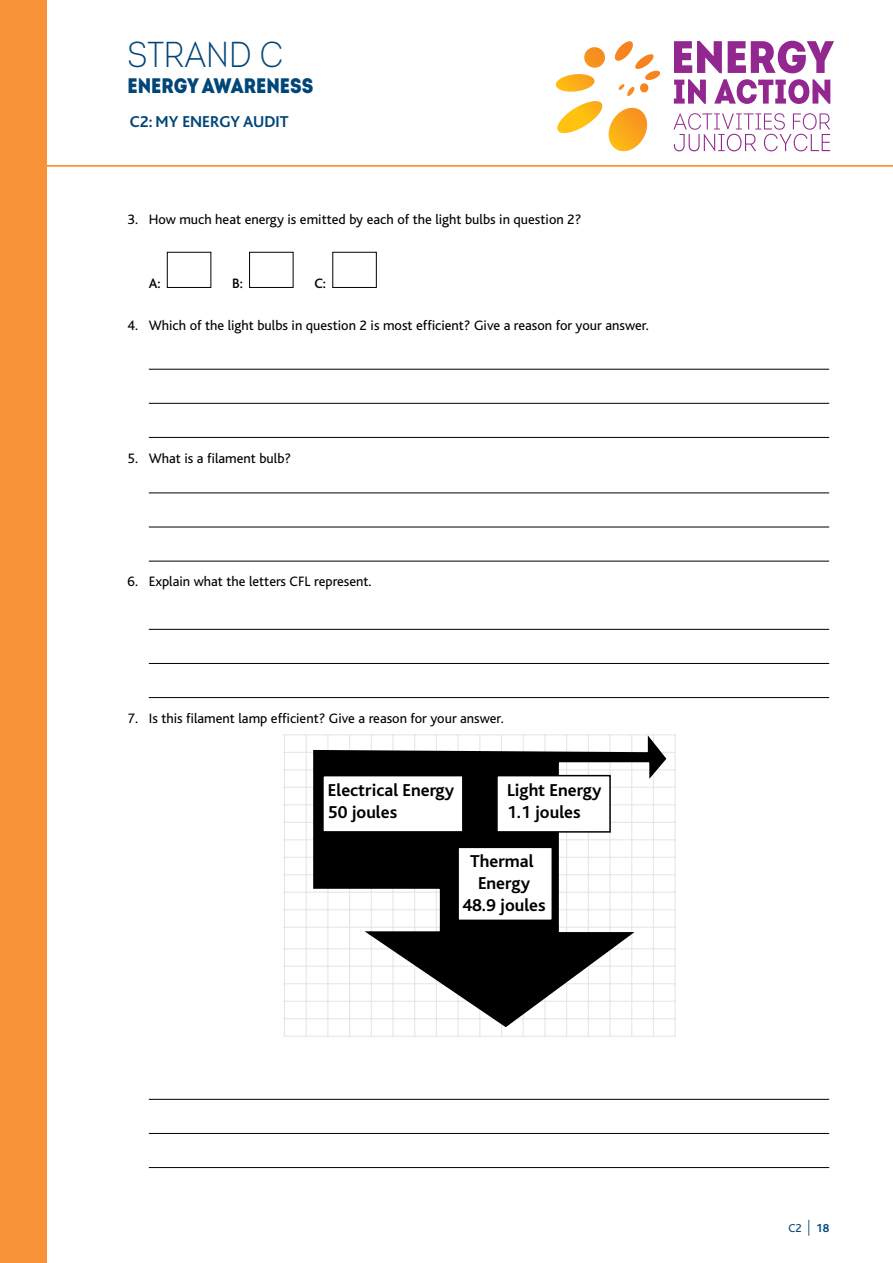
<style>
.page{position:relative;width:893px;height:1263px;background:#fff}
.page>*{position:absolute;margin:0;border:0;box-sizing:border-box;transform-origin:0 0}
.t1{font:36px "Intro Cond Light Free";color:#004678}
.t2{font:21px "Intro Cond Black Free";color:#004678}
.t3{font:700 18px/21.6px "Bliss";color:#000}
.t4{font:700 16.5px "Bliss";color:#004678}
.t5{font:14.25px "Bliss";color:#000}
.t6{font:500 14.25px "Bliss";color:#000}
.t7{font:12px "Bliss";color:#004678}
.s1{font-weight:300;font-size:15.6px}
.s2{font-weight:700}
</style>
<div class="page">
<hr style="left:0;top:165px;width:893px;height:2px;background:#f79239">
<div style="left:0;top:0;width:47px;height:1263px;background:#f79239"></div>
<svg style="left:673px;top:113px;width:157px;height:38px"></svg>
<svg style="left:674px;top:41px;width:48px;height:32px"></svg>
<svg style="left:728px;top:41px;width:106px;height:32px"></svg>
<svg style="left:674px;top:79px;width:32px;height:25px"></svg>
<svg style="left:714px;top:79px;width:116px;height:25px"></svg>
<svg style="left:555px;top:41px;width:105px;height:111px"></svg>
<hr style="left:149px;top:369px;width:680px;height:1px;background:#000">
<hr style="left:149px;top:403px;width:680px;height:1px;background:#000">
<hr style="left:149px;top:437px;width:680px;height:1px;background:#000">
<hr style="left:149px;top:492px;width:680px;height:1px;background:#000">
<hr style="left:149px;top:527px;width:680px;height:1px;background:#000">
<hr style="left:149px;top:561px;width:680px;height:1px;background:#000">
<hr style="left:149px;top:629px;width:680px;height:1px;background:#000">
<hr style="left:149px;top:663px;width:680px;height:1px;background:#000">
<hr style="left:149px;top:697px;width:680px;height:1px;background:#000">
<hr style="left:149px;top:1099px;width:680px;height:1px;background:#000">
<hr style="left:149px;top:1133px;width:680px;height:1px;background:#000">
<hr style="left:149px;top:1167px;width:680px;height:1px;background:#000">
<div style="left:167px;top:252px;width:44px;height:36px;border:1px solid #000"></div>
<div style="left:249px;top:252px;width:44px;height:36px;border:1px solid #000"></div>
<div style="left:332px;top:252px;width:45px;height:36px;border:1px solid #000"></div>
<hr style="left:284px;top:734px;width:392px;height:1px;background:#e6e7e8">
<hr style="left:284px;top:752px;width:392px;height:1px;background:#e6e7e8">
<hr style="left:284px;top:769px;width:392px;height:1px;background:#e6e7e8">
<hr style="left:284px;top:787px;width:392px;height:1px;background:#e6e7e8">
<hr style="left:284px;top:804px;width:392px;height:1px;background:#e6e7e8">
<hr style="left:284px;top:822px;width:392px;height:1px;background:#e6e7e8">
<hr style="left:284px;top:839px;width:392px;height:1px;background:#e6e7e8">
<hr style="left:284px;top:857px;width:392px;height:1px;background:#e6e7e8">
<hr style="left:284px;top:874px;width:392px;height:1px;background:#e6e7e8">
<hr style="left:284px;top:892px;width:392px;height:1px;background:#e6e7e8">
<hr style="left:284px;top:909px;width:392px;height:1px;background:#e6e7e8">
<hr style="left:284px;top:927px;width:392px;height:1px;background:#e6e7e8">
<hr style="left:284px;top:948px;width:392px;height:1px;background:#e6e7e8">
<hr style="left:284px;top:966px;width:392px;height:1px;background:#e6e7e8">
<hr style="left:284px;top:983px;width:392px;height:1px;background:#e6e7e8">
<hr style="left:284px;top:1001px;width:392px;height:1px;background:#e6e7e8">
<hr style="left:284px;top:1018px;width:392px;height:1px;background:#e6e7e8">
<hr style="left:284px;top:1036px;width:392px;height:1px;background:#e6e7e8">
<hr style="left:588px;top:734px;width:1px;height:302px;background:#e6e7e8">
<hr style="left:566px;top:734px;width:1px;height:302px;background:#e6e7e8">
<hr style="left:544px;top:734px;width:1px;height:302px;background:#e6e7e8">
<hr style="left:523px;top:734px;width:1px;height:302px;background:#e6e7e8">
<hr style="left:501px;top:734px;width:1px;height:302px;background:#e6e7e8">
<hr style="left:479px;top:734px;width:1px;height:302px;background:#e6e7e8">
<hr style="left:458px;top:734px;width:1px;height:302px;background:#e6e7e8">
<hr style="left:436px;top:734px;width:1px;height:302px;background:#e6e7e8">
<hr style="left:414px;top:734px;width:1px;height:302px;background:#e6e7e8">
<hr style="left:392px;top:734px;width:2px;height:302px;background:#e6e7e8">
<hr style="left:371px;top:734px;width:1px;height:302px;background:#e6e7e8">
<hr style="left:349px;top:734px;width:1px;height:302px;background:#e6e7e8">
<hr style="left:327px;top:734px;width:1px;height:302px;background:#e6e7e8">
<hr style="left:306px;top:734px;width:1px;height:302px;background:#e6e7e8">
<hr style="left:284px;top:734px;width:1px;height:302px;background:#e6e7e8">
<hr style="left:810px;top:734px;width:1px;height:302px;background:#e6e7e8">
<hr style="left:788px;top:734px;width:1px;height:302px;background:#e6e7e8">
<hr style="left:766px;top:734px;width:1px;height:302px;background:#e6e7e8">
<hr style="left:745px;top:734px;width:1px;height:302px;background:#e6e7e8">
<hr style="left:718px;top:734px;width:1px;height:302px;background:#e6e7e8">
<hr style="left:696px;top:734px;width:1px;height:302px;background:#e6e7e8">
<hr style="left:675px;top:734px;width:1px;height:302px;background:#e6e7e8">
<hr style="left:653px;top:734px;width:1px;height:302px;background:#e6e7e8">
<hr style="left:631px;top:734px;width:1px;height:302px;background:#e6e7e8">
<hr style="left:609px;top:734px;width:2px;height:302px;background:#e6e7e8">
<svg style="left:312px;top:735px;width:356px;height:294px"></svg>
<hr style="left:473px;top:957px;width:68px;height:1px;background:#000">
<hr style="left:477px;top:967px;width:59px;height:2px;background:#000">
<hr style="left:483px;top:979px;width:46px;height:2px;background:#000">
<div style="left:322px;top:775px;width:142px;height:58px;background:#fff;border:2px solid #000"></div>
<div style="left:496px;top:775px;width:115px;height:58px;background:#fff;border:2px solid #000"></div>
<div style="left:457px;top:846px;width:96px;height:75px;background:#fff;border:2px solid #000"></div>
<h1 class="t1" style="left:128px;top:33px;width:157px">STRAND C</h1>
<h2 class="t2" style="left:128px;top:71px;width:187px">ENERGY AWARENESS</h2>
<p class="t4" style="left:130px;top:113px;width:160px">C2: MY ENERGY AUDIT</p>
<p class="t5" style="left:128px;top:211px;width:455px">3. How much heat energy is emitted by each of the light bulbs in question 2?</p>
<p class="t6" style="left:149px;top:276px;width:13px">A:</p>
<p class="t6" style="left:232px;top:276px;width:12px">B:</p>
<p class="t6" style="left:314px;top:276px;width:13px">C:</p>
<p class="t5" style="left:128px;top:318px;width:523px">4. Which of the light bulbs in question 2 is most efficient? Give a reason for your answer.</p>
<p class="t5" style="left:128px;top:450px;width:165px">5. What is a filament bulb?</p>
<p class="t5" style="left:128px;top:574px;width:246px">6. Explain what the letters CFL represent.</p>
<p class="t5" style="left:128px;top:711px;width:378px">7. Is this filament lamp efficient? Give a reason for your answer.</p>
<p class="t3" style="left:328px;top:780px;width:128px">Electrical Energy<br>50 joules</p>
<p class="t3" style="left:507px;top:780px;width:96px">Light Energy<br>1.1 joules</p>
<p class="t3" style="left:462px;top:851px;width:85px;text-align:center">Thermal<br>Energy<br>48.9 joules</p>
<p class="t7" style="left:788px;top:1221px;width:42px">C2 <span class="s1">|</span> <span class="s2">18</span></p>
</div>
